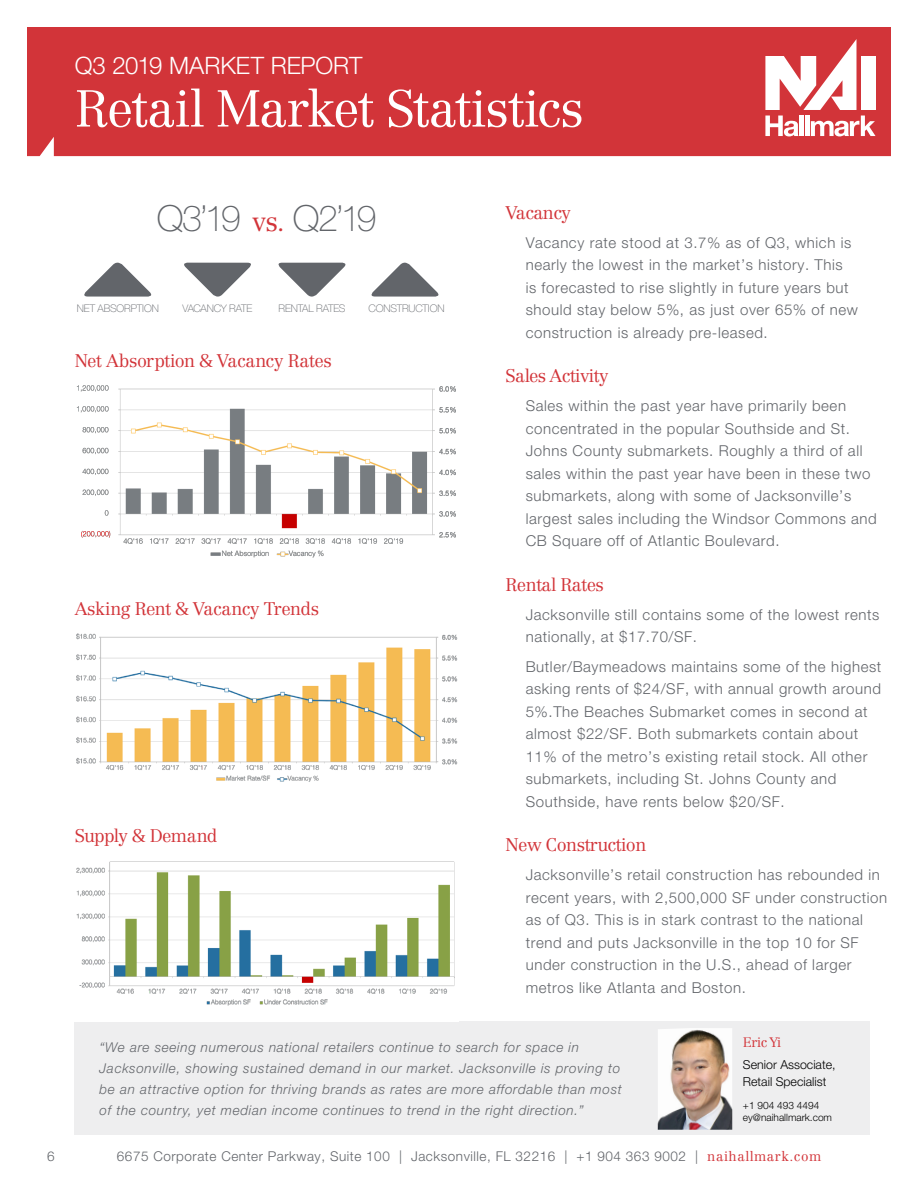
<style>
.page{position:relative;width:918px;height:1188px;background:#fff}
.page>*{position:absolute;margin:0;border:0;box-sizing:border-box;transform-origin:0 0}
.Header_Serif{font:300 51px "Centennial LT Std";letter-spacing:-.03em;color:#fff}
.t1{font:100 36px "Helvetica Neue LT Std";letter-spacing:-.08em;color:#62656a}
.Subhead_Sans{font:300 24px "Helvetica Neue LT Std";letter-spacing:-.005em;color:#fff}
.Subhead_Serif{font:300 18px "Centennial LT Std";letter-spacing:-.03em;color:#d23439}
.Body_Indented{font:300 15px/22.5px "Helvetica Neue LT Std";letter-spacing:.04em;color:#62656a}
.t2{font:italic 300 13.5px/21px "Helvetica Neue LT Std";letter-spacing:.05em;color:#62656a}
.t3{font:300 13.5px "Helvetica Neue LT Std";letter-spacing:.04em;color:#62656a}
.Body_Serif{font:300 13.5px "Centennial LT Std";letter-spacing:-.03em;color:#d23439}
.Body_Indented-2{font:300 12.3px/16.8px "Helvetica Neue LT Std";color:#000}
.t4{font:100 10.5px "Helvetica Neue LT Std";letter-spacing:-.01em;color:#62656a}
.t5{font:100 10.5px "Helvetica Neue LT Std";letter-spacing:-.03em;color:#62656a}
.Body_Indented-3{font:300 10.2px/12.3px "Helvetica Neue LT Std";color:#000}
.s1{font-family:"Centennial LT Std";font-weight:300;font-size:27px;color:#d23439}
.s2{font-family:"Centennial LT Std";color:#d23439}
</style>
<div class="page">
<div style="left:27px;top:27px;width:864px;height:129px;background:#d23439"></div>
<div style="left:861px;top:56px;width:15px;height:54px;background:#fff"></div>
<svg style="left:765px;top:39px;width:92px;height:71px"></svg>
<svg style="left:765px;top:116px;width:33px;height:20px"></svg>
<div style="left:799px;top:116px;width:5px;height:20px;background:#fff"></div>
<hr style="left:805px;top:116px;width:4px;height:20px;background:#fff">
<svg style="left:811px;top:116px;width:65px;height:20px"></svg>
<div style="left:75px;top:1022px;width:795px;height:113px;background:#eeeeef"></div>
<img style="left:76px;top:385px;width:380px;height:173px">
<img style="left:76px;top:633px;width:382px;height:149px">
<img style="left:76px;top:861px;width:379px;height:145px">
<img style="left:658px;top:1028px;width:74px;height:102px">
<svg style="left:84px;top:262px;width:68px;height:35px"></svg>
<svg style="left:184px;top:263px;width:67px;height:34px"></svg>
<svg style="left:278px;top:263px;width:68px;height:34px"></svg>
<svg style="left:371px;top:262px;width:68px;height:35px"></svg>
<p class="Subhead_Sans" style="left:75px;top:51px;width:289px">Q3 2019 MARKET REPORT</p>
<p class="Header_Serif" style="left:75px;top:78px;width:511px">Retail Market Statistics</p>
<p class="t1" style="left:157px;top:198px;width:221px">Q3’19 <span class="s1">vs.</span> Q2’19</p>
<p class="t4" style="left:77px;top:303px;width:84px">NET ABSORPTION</p>
<p class="t5" style="left:183px;top:303px;width:71px">VACANCY RATE</p>
<p class="t4" style="left:278px;top:302px;width:69px">RENTAL RATES</p>
<p class="t4" style="left:369px;top:303px;width:77px">CONSTRUCTION</p>
<p class="Subhead_Serif" style="left:75px;top:350px;width:259px">Net Absorption &amp; Vacancy Rates</p>
<p class="Subhead_Serif" style="left:75px;top:598px;width:246px">Asking Rent &amp; Vacancy Trends</p>
<p class="Subhead_Serif" style="left:75px;top:825px;width:144px">Supply &amp; Demand</p>
<p class="Subhead_Serif" style="left:505px;top:202px;width:67px">Vacancy</p>
<p class="Body_Indented" style="left:526px;top:231px;width:334px">Vacancy rate stood at 3.7% as of Q3, which is nearly the lowest in the market’s history. This<br>is forecasted to rise slightly in future years but should stay below 5%, as just over 65% of new construction is already pre-leased.</p>
<p class="Subhead_Serif" style="left:505px;top:365px;width:104px">Sales Activity</p>
<p class="Body_Indented" style="left:526px;top:395px;width:353px">Sales within the past year have primarily been concentrated in the popular Southside and St.<br>Johns County submarkets. Roughly a third of all sales within the past year have been in these two submarkets, along with some of Jacksonville’s largest sales including the Windsor Commons and CB Square off of Atlantic Boulevard.</p>
<p class="Subhead_Serif" style="left:505px;top:574px;width:100px">Rental Rates</p>
<p class="Body_Indented" style="left:526px;top:603px;width:355px">Jacksonville still contains some of the lowest rents nationally, at $17.70/SF.</p>
<p class="Body_Indented" style="left:526px;top:655px;width:357px">Butler/Baymeadows maintains some of the highest asking rents of $24/SF, with annual growth around 5%.The Beaches Submarket comes in second at almost $22/SF. Both submarkets contain about 11% of the metro’s existing retail stock. All other submarkets, including St. Johns County and Southside, have rents below $20/SF.</p>
<p class="Subhead_Serif" style="left:505px;top:834px;width:142px">New Construction</p>
<p class="Body_Indented" style="left:526px;top:863px;width:363px">Jacksonville’s retail construction has rebounded in recent years, with 2,500,000 SF under construction as of Q3. This is in stark contrast to the national trend and puts Jacksonville in the top 10 for SF under construction in the U.S., ahead of larger metros like Atlanta and Boston.</p>
<p class="t2" style="left:100px;top:1036px;width:524px">“We are seeing numerous national retailers continue to search for space in Jacksonville, showing sustained demand in our market. Jacksonville is proving to be an attractive option for thriving brands as rates are more affordable than most of the country, yet median income continues to trend in the right direction.”</p>
<p class="Body_Serif" style="left:743px;top:1035px;width:40px">Eric Yi</p>
<p class="Body_Indented-2" style="left:743px;top:1056px;width:94px">Senior Associate,<br>Retail Specialist</p>
<p class="Body_Indented-3" style="left:743px;top:1099px;width:91px">+1 904 493 4494 ey@naihallmark.com</p>
<p class="t3" style="left:47px;top:1148px;width:9px">6</p>
<p class="t3" style="left:117px;top:1148px;width:706px">6675 Corporate Center Parkway, Suite 100 | Jacksonville, FL 32216 | +1 904 363 9002 | <span class="s2">naihallmark.com</span></p>
</div>
